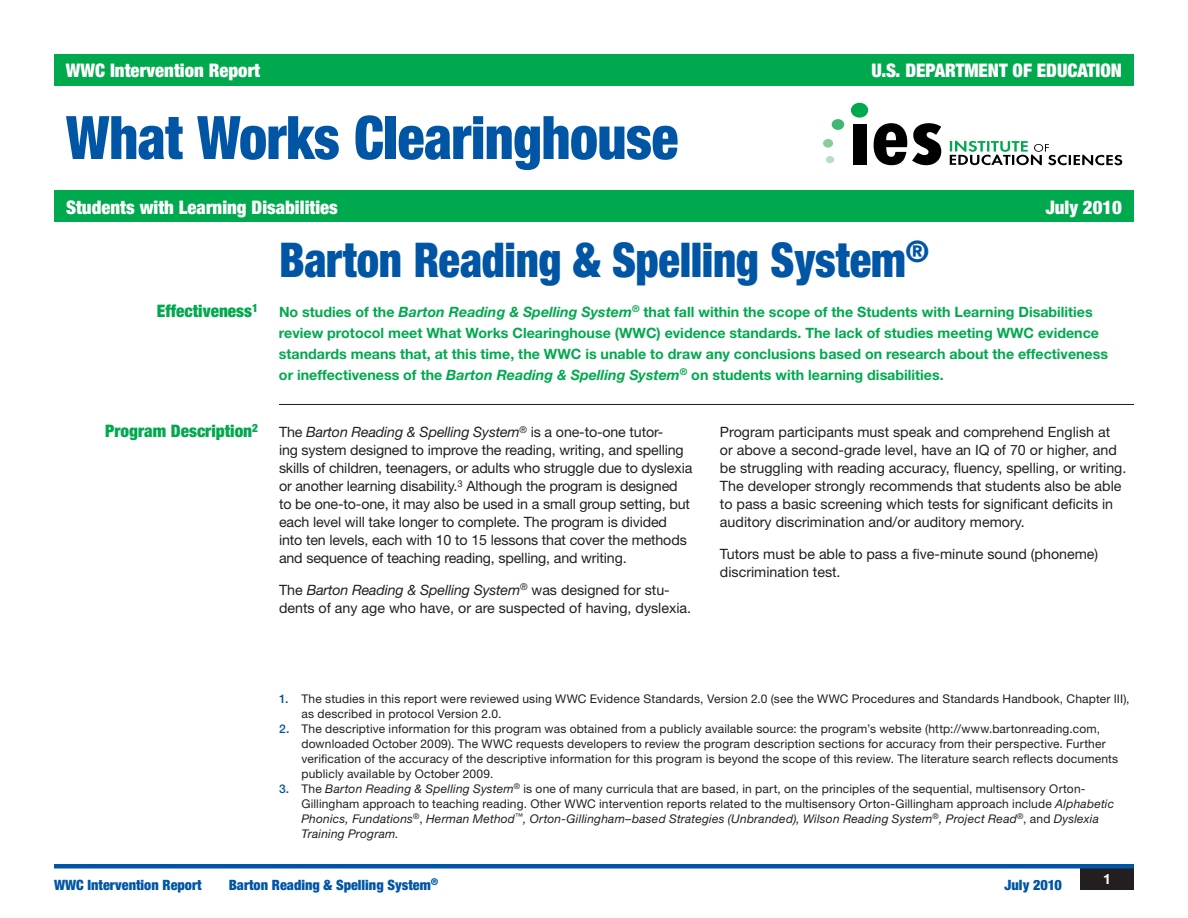
<style>
.page{position:relative;width:1188px;height:918px;background:#fff}
.page>*{position:absolute;margin:0;border:0;box-sizing:border-box;transform-origin:0 0}
.WWC_Head{font:900 condensed 60px "Helvetica Neue LT Std";letter-spacing:-.01em;color:#0155a5;scale:.93 1}
.Intervention_Name{font:900 condensed 48px "Helvetica Neue LT Std";letter-spacing:-.005em;color:#0155a5;scale:.93 1}
.Banner_headlines{font:900 condensed 18.75px "Helvetica Neue LT Std";color:#fff}
.Intervention_B_hea{font:900 condensed 17.25px "Helvetica Neue LT Std";color:#00a94e}
.body_copy{font:14.25px/18px "Helvetica Neue LT Std";color:#231f20}
.Effectiveness_Txt{font:700 14.25px/21px "Helvetica Neue LT Std";color:#00a94e}
.Footer{font:900 condensed 14.25px "Helvetica Neue LT Std";color:#0155a5}
.Footer-Month_Year{font:900 condensed 14.25px "Helvetica Neue LT Std";letter-spacing:.005em;color:#0155a5}
.Page_Number{font:700 14.25px "Helvetica Neue LT Std";color:#fff}
.Footnote{font:12px/15px "Helvetica Neue LT Std";letter-spacing:.015em;color:#231f20}
.s1{font-style:italic}
.s2{font-weight:500;color:#0155a5}
</style>
<div class="page">
<div style="left:1080px;top:868px;width:54px;height:21px;background:#231f20"></div>
<hr style="left:54px;top:864px;width:1080px;height:4px;background:#0155a5">
<div style="left:54px;top:54px;width:1080px;height:32px;background:#00a94e"></div>
<div style="left:832px;top:119px;width:12px;height:11px;background:#3eb872;border-radius:50%"></div>
<div style="left:823px;top:139px;width:10px;height:9px;background:#88cc9c;border-radius:50%"></div>
<div style="left:826px;top:156px;width:8px;height:7px;background:#b8dec0;border-radius:50%"></div>
<div style="left:851px;top:103px;width:17px;height:15px;background:#00a94e;border-radius:50%"></div>
<div style="left:853px;top:124px;width:13px;height:40px;background:#000"></div>
<svg style="left:874px;top:123px;width:67px;height:42px"></svg>
<svg style="left:950px;top:141px;width:172px;height:24px"></svg>
<hr style="left:279px;top:404px;width:855px;height:1px;background:#231f20">
<div style="left:54px;top:190px;width:1080px;height:32px;background:#00a94e"></div>
<p class="Banner_headlines" style="left:66px;top:59px;width:196px">WWC Intervention Report</p>
<p class="Banner_headlines" style="left:872px;top:59px;width:252px">U.S. DEPARTMENT OF EDUCATION</p>
<p class="WWC_Head" style="left:66px;top:101px;width:660px">What Works Clearinghouse</p>
<p class="Banner_headlines" style="left:66px;top:195px;width:273px">Students with Learning Disabilities</p>
<p class="Banner_headlines" style="left:1046px;top:195px;width:78px">July 2010</p>
<p class="Intervention_Name" style="left:279px;top:231px;width:701px">Barton Reading &amp; Spelling System<sup>®</sup></p>
<p class="Intervention_B_hea" style="left:157px;top:300px;width:103px">Effectiveness<sup>1</sup></p>
<p class="Effectiveness_Txt" style="left:279px;top:301px;width:831px">No studies of the <span class="s1">Barton Reading &amp; Spelling System</span><sup>®</sup> that fall within the scope of the Students with Learning Disabilities review protocol meet What Works Clearinghouse (WWC) evidence standards. The lack of studies meeting WWC evidence standards means that, at this time, the WWC is unable to draw any conclusions based on research about the effectiveness or ineffectiveness of the <span class="s1">Barton Reading &amp; Spelling System</span><sup>®</sup> on students with learning disabilities.</p>
<p class="Intervention_B_hea" style="left:105px;top:421px;width:154px">Program Description<sup>2</sup></p>
<p class="body_copy" style="left:279px;top:423px;width:415px">The <span class="s1">Barton Reading &amp; Spelling System</span><sup>®</sup> is a one-to-one tutor-<br>ing system designed to improve the reading, writing, and spelling skills of children, teenagers, or adults who struggle due to dyslexia or another learning disability.<sup>3</sup> Although the program is designed to be one-to-one, it may also be used in a small group setting, but each level will take longer to complete. The program is divided into ten levels, each with 10 to 15 lessons that cover the methods and sequence of teaching reading, spelling, and writing.</p>
<p class="body_copy" style="left:279px;top:581px;width:414px">The <span class="s1">Barton Reading &amp; Spelling System</span><sup>®</sup> was designed for stu&shy;dents of any age who have, or are suspected of having, dyslexia.</p>
<p class="body_copy" style="left:720px;top:423px;width:408px">Program participants must speak and comprehend English at or above a second-grade level, have an IQ of 70 or higher, and be struggling with reading accuracy, fluency, spelling, or writing.<br>The developer strongly recommends that students also be able to pass a basic screening which tests for significant deficits in auditory discrimination and/or auditory memory.</p>
<p class="body_copy" style="left:720px;top:545px;width:380px">Tutors must be able to pass a five-minute sound (phoneme) discrimination test.</p>
<p class="Footnote" style="left:302px;top:691px;width:830px;text-indent:-22px"><span class="s2">1.</span> The studies in this report were reviewed using WWC Evidence Standards, Version 2.0 (see the WWC Procedures and Standards Handbook, Chapter III), as described in protocol Version 2.0.</p>
<p class="Footnote" style="left:302px;top:721px;width:818px;text-indent:-23px"><span class="s2">2.</span> The descriptive information for this program was obtained from a publicly available source: the program’s website (http://www.bartonreading.com, downloaded October 2009). The WWC requests developers to review the program description sections for accuracy from their perspective. Further verification of the accuracy of the descriptive information for this program is beyond the scope of this review. The literature search reflects documents publicly available by October 2009.</p>
<p class="Footnote" style="left:301px;top:781px;width:814px;text-indent:-22px"><span class="s2">3.</span> The <span class="s1">Barton Reading &amp; Spelling System</span><sup>®</sup> is one of many curricula that are based, in part, on the principles of the sequential, multisensory Orton-Gillingham approach to teaching reading. Other WWC intervention reports related to the multisensory Orton-Gillingham approach include <span class="s1">Alphabetic Phonics, Fundations</span><sup>®</sup>, <span class="s1">Herman Method</span><sup>™</sup><span class="s1">, Orton-Gillingham–based Strategies (Unbranded), Wilson Reading System</span><sup>®</sup><span class="s1">, Project Read</span><sup>®</sup>, and <span class="s1">Dyslexia Training Program.</span></p>
<p class="Footer" style="left:54px;top:876px;width:149px">WWC Intervention Report</p>
<p class="Footer" style="left:229px;top:876px;width:211px">Barton Reading &amp; Spelling System<sup>®</sup></p>
<p class="Footer-Month_Year" style="left:1004px;top:876px;width:59px">July 2010</p>
<p class="Page_Number" style="left:1103px;top:870px;width:9px">1</p>
</div>
